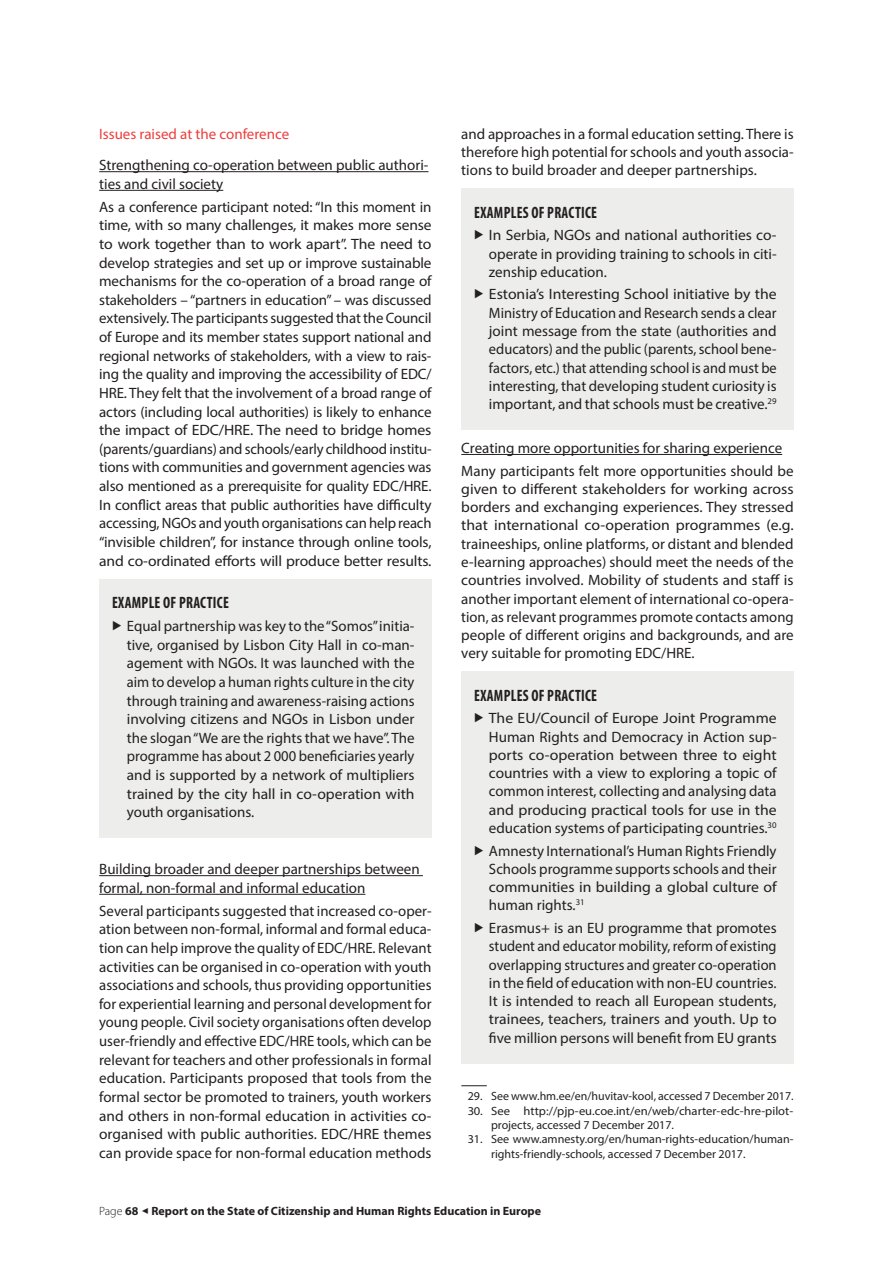
<style>
.page{position:relative;width:893px;height:1263px;background:#fff}
.page>*{position:absolute;margin:0;border:0;box-sizing:border-box;transform-origin:0 0}
.t1{font:700 condensed 16.5px "Myriad Pro";letter-spacing:.02em;color:#231f20;scale:.9 1}
.t2{font:15px/18.6px "Myriad Pro";color:#231f20;text-align:justify}
.t3{font:15px/18.3px "Myriad Pro";color:#231f20;text-align:justify;scale:1.05 1}
.t4{font:15px/18.3px "Myriad Pro";color:#231f20;text-align:justify;scale:1.04 1}
.t5{font:15px "Myriad Pro";color:#ee3d3c}
.t6{font:12px/14.4px "Myriad Pro";color:#231f20}
.t7{font:12px/14.4px "Myriad Pro";color:#231f20;scale:1.05 1}
.t8{font:700 12px "Myriad Pro";color:#231f20}
.s1{font-weight:300}
</style>
<div class="page">
<hr style="left:99px;top:171px;width:329px;height:1px;background:#231f20">
<hr style="left:99px;top:190px;width:124px;height:1px;background:#231f20">
<div style="left:99px;top:579px;width:332px;height:37px;background:#ededec"></div>
<div style="left:99px;top:598px;width:332px;height:240px;background:#ededec"></div>
<hr style="left:99px;top:875px;width:324px;height:1px;background:#231f20">
<hr style="left:99px;top:894px;width:266px;height:1px;background:#231f20">
<div style="left:461px;top:188px;width:333px;height:38px;background:#ededec"></div>
<div style="left:461px;top:208px;width:333px;height:90px;background:#ededec"></div>
<div style="left:461px;top:267px;width:333px;height:163px;background:#ededec"></div>
<hr style="left:461px;top:454px;width:321px;height:1px;background:#231f20">
<div style="left:461px;top:671px;width:333px;height:38px;background:#ededec"></div>
<div style="left:461px;top:691px;width:333px;height:163px;background:#ededec"></div>
<div style="left:461px;top:823px;width:333px;height:108px;background:#ededec"></div>
<div style="left:461px;top:900px;width:333px;height:163px;background:#ededec"></div>
<svg style="left:461px;top:1085px;width:26px;height:1px"></svg>
<p class="t5" style="left:99px;top:125px;width:191px">Issues raised at the conference</p>
<p class="t2" style="left:99px;top:156px;width:331px">Strengthening co-operation between public authori&shy;ties and civil society</p>
<p class="t2" style="left:99px;top:197px;width:334px">As a conference participant noted: “In this moment in time, with so many challenges, it makes more sense to work together than to work apart”. The need to develop strategies and set up or improve sustainable mechanisms for the co-operation of a broad range of stakeholders – “partners in education” – was discussed extensively. The participants suggested that the Council of Europe and its member states support national and regional networks of stakeholders, with a view to rais&shy;ing the quality and improving the accessibility of EDC/ HRE. They felt that the involvement of a broad range of actors (including local authorities) is likely to enhance the impact of EDC/HRE. The need to bridge homes (parents/guardians) and schools/early childhood institu&shy;tions with communities and government agencies was also mentioned as a prerequisite for quality EDC/HRE.<br>In conflict areas that public authorities have difficulty accessing, NGOs and youth organisations can help reach “invisible children”, for instance through online tools, and co-ordinated efforts will produce better results.</p>
<p class="t1" style="left:112px;top:592px;width:131px">EXAMPLE OF PRACTICE</p>
<p class="t2" style="left:127px;top:616px;width:289px">Equal partnership was key to the “Somos” initia&shy;tive, organised by Lisbon City Hall in co-man&shy;agement with NGOs. It was launched with the aim to develop a human rights culture in the city through training and awareness-raising actions involving citizens and NGOs in Lisbon under the slogan “We are the rights that we have”. The programme has about 2 000 beneficiaries yearly and is supported by a network of multipliers trained by the city hall in co-operation with youth organisations.</p>
<p class="t2" style="left:99px;top:859px;width:322px">Building broader and deeper partnerships between formal, non-formal and informal education</p>
<p class="t2" style="left:99px;top:901px;width:334px">Several participants suggested that increased co-oper&shy;ation between non-formal, informal and formal educa&shy;tion can help improve the quality of EDC/HRE. Relevant activities can be organised in co-operation with youth associations and schools, thus providing opportunities for experiential learning and personal development for young people. Civil society organisations often develop user-friendly and effective EDC/HRE tools, which can be relevant for teachers and other professionals in formal education. Participants proposed that tools from the formal sector be promoted to trainers, youth workers and others in non-formal education in activities co&shy;organised with public authorities. EDC/HRE themes can provide space for non-formal education methods</p>
<p class="t2" style="left:461px;top:124px;width:334px">and approaches in a formal education setting. There is therefore high potential for schools and youth associa&shy;tions to build broader and deeper partnerships.</p>
<p class="t1" style="left:474px;top:202px;width:138px">EXAMPLES OF PRACTICE</p>
<p class="t4" style="left:489px;top:226px;width:278px">In Serbia, NGOs and national authorities co&shy;operate in providing training to schools in citi&shy;zenship education.</p>
<p class="t3" style="left:489px;top:285px;width:275px">Estonia’s Interesting School initiative by the Ministry of Education and Research sends a clear joint message from the state (authorities and educators) and the public (parents, school bene&shy;factors, etc.) that attending school is and must be interesting, that developing student curiosity is important, and that schools must be creative.<sup>29</sup></p>
<p class="t2" style="left:461px;top:436px;width:334px;line-height:22.5px">Creating more opportunities for sharing experience<br>Many participants felt more opportunities should be</p>
<p class="t3" style="left:461px;top:479px;width:318px">given to different stakeholders for working across borders and exchanging experiences. They stressed that international co-operation programmes (e.g. traineeships, online platforms, or distant and blended e-learning approaches) should meet the needs of the countries involved. Mobility of students and staff is another important element of international co-opera&shy;tion, as relevant programmes promote contacts among people of different origins and backgrounds, and are very suitable for promoting EDC/HRE.</p>
<p class="t1" style="left:474px;top:685px;width:138px">EXAMPLES OF PRACTICE</p>
<p class="t3" style="left:489px;top:709px;width:275px">The EU/Council of Europe Joint Programme Human Rights and Democracy in Action sup&shy;ports co-operation between three to eight countries with a view to exploring a topic of common interest, collecting and analysing data and producing practical tools for use in the education systems of participating countries.<sup>30</sup></p>
<p class="t2" style="left:489px;top:841px;width:289px">Amnesty International’s Human Rights Friendly Schools programme supports schools and their communities in building a global culture of human rights.<sup>31</sup></p>
<p class="t2" style="left:489px;top:918px;width:289px">Erasmus+ is an EU programme that promotes student and educator mobility, reform of existing overlapping structures and greater co-operation in the field of education with non-EU countries.<br>It is intended to reach all European students, trainees, teachers, trainers and youth. Up to five million persons will benefit from EU grants</p>
<p class="t6" style="left:468px;top:1089px;width:327px">29. See www.hm.ee/en/huvitav-kool, accessed 7 December 2017.</p>
<p class="t7" style="left:491px;top:1103px;width:289px;text-indent:-23px">30. See http://pjp-eu.coe.int/en/web/charter-edc-hre-pilot&shy;projects, accessed 7 December 2017.</p>
<p class="t6" style="left:491px;top:1132px;width:304px;text-indent:-23px">31. See www.amnesty.org/en/human-rights-education/human&shy;rights-friendly-schools, accessed 7 December 2017.</p>
<p class="t8" style="left:99px;top:1203px;width:443px"><span class="s1">Page</span> 68 Report on the State of Citizenship and Human Rights Education in Europe</p>
</div>
